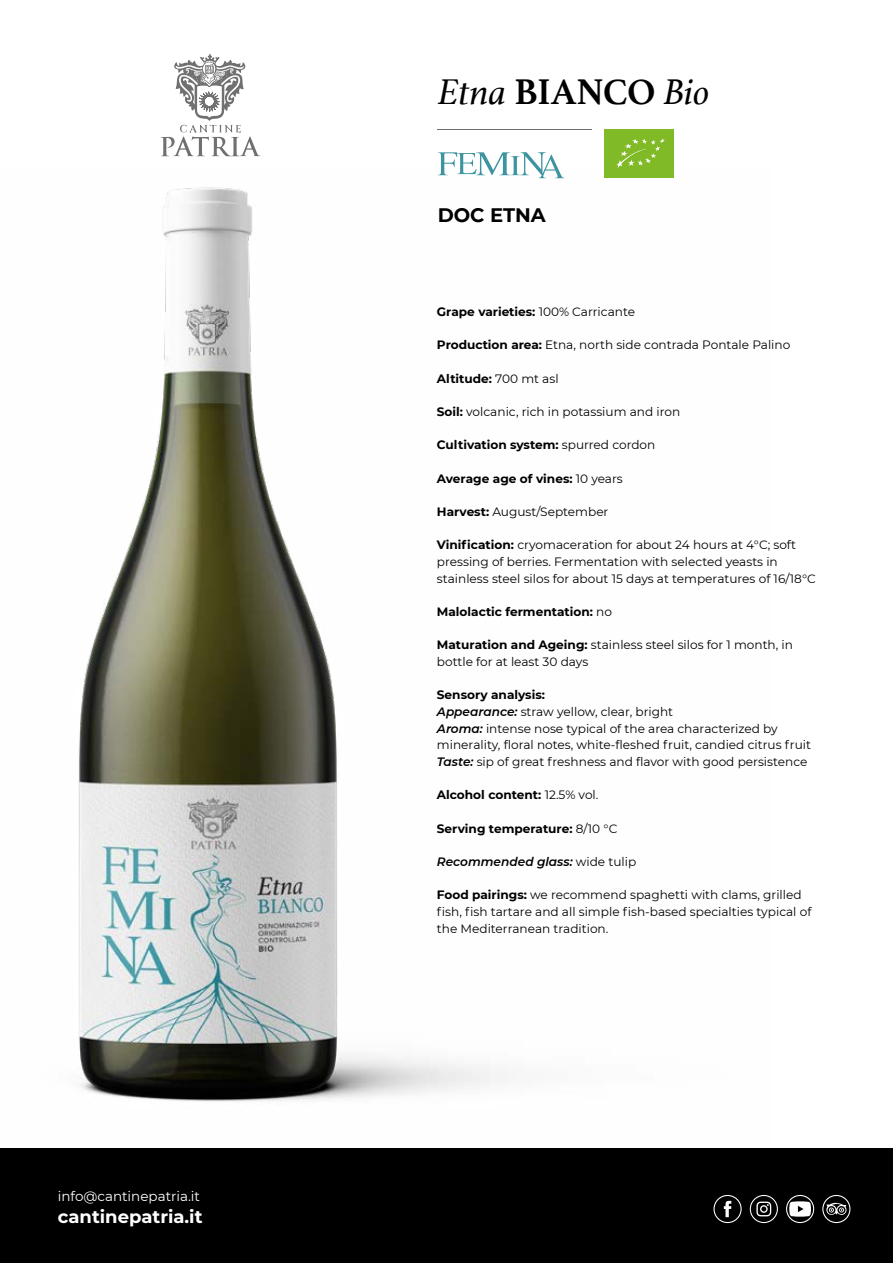
<style>
.page{position:relative;width:893px;height:1263px;background:#fff}
.page>*{position:absolute;margin:0;border:0;box-sizing:border-box;transform-origin:0 0}
.t1{font:italic 37.5px "Athelas";color:#000}
.t2{font:700 19.5px "Montserrat";color:#000}
.t3{font:700 18px "Montserrat";color:#fff}
.t4{font:13.5px "Montserrat";color:#fff}
.t5{font:12.15px/16.6px "Montserrat";color:#000}
.t6{font:700 12.15px "Montserrat";color:#000}
.t7{font:italic 600 12.15px "Montserrat";color:#000}
.s1{font-weight:700;font-style:normal}
.s2{font-weight:400}
.s3{font-weight:700}
.s4{font-weight:600;font-style:italic}
.s5{font-weight:400;font-style:normal}
</style>
<div class="page">
<img style="left:0;top:175px;width:564px;height:1000px">
<hr style="left:438px;top:130px;width:154px;height:1px;background:#706f6f">
<svg style="left:161px;top:54px;width:100px;height:102px"></svg>
<div style="left:1px;top:1148px;width:892px;height:115px;background:#000"></div>
<svg style="left:786px;top:1195px;width:28px;height:28px"></svg>
<svg style="left:713px;top:1195px;width:29px;height:28px"></svg>
<svg style="left:750px;top:1195px;width:28px;height:28px"></svg>
<svg style="left:822px;top:1195px;width:28px;height:28px"></svg>
<svg style="left:438px;top:152px;width:126px;height:26px"></svg>
<div style="left:604px;top:129px;width:70px;height:49px;background:#80ba27"></div>
<svg style="left:617px;top:138px;width:48px;height:30px"></svg>
<p class="t4" style="left:58px;top:1187px;width:144px">info@cantinepatria.it</p>
<h3 class="t3" style="left:58px;top:1203px;width:146px">cantinepatria.it</h3>
<h1 class="t1" style="left:438px;top:63px;width:273px">Etna <span class="s1">BIANCO</span> Bio</h1>
<h2 class="t2" style="left:438px;top:201px;width:110px">DOC ETNA</h2>
<p class="t6" style="left:437px;top:303px;width:200px">Grape varieties: <span class="s2">100% Carricante</span></p>
<p class="t5" style="left:437px;top:336px;width:355px"><span class="s3">Production area:</span> Etna, north side contrada Pontale Palino</p>
<p class="t6" style="left:437px;top:370px;width:123px">Altitude: <span class="s2">700 mt asl</span></p>
<p class="t5" style="left:437px;top:403px;width:245px"><span class="s3">Soil:</span> volcanic, rich in potassium and iron</p>
<p class="t6" style="left:437px;top:436px;width:220px">Cultivation system: <span class="s2">spurred cordon</span></p>
<p class="t6" style="left:437px;top:470px;width:187px">Average age of vines: <span class="s2">10 years</span></p>
<p class="t5" style="left:437px;top:503px;width:173px"><span class="s3">Harvest:</span> August/September</p>
<p class="t5" style="left:437px;top:536px;width:380px"><span class="s3">Vinification:</span> cryomaceration for about 24 hours at 4°C; soft pressing of berries. Fermentation with selected yeasts in stainless steel silos for about 15 days at temperatures of 16/18°C</p>
<p class="t6" style="left:437px;top:603px;width:177px">Malolactic fermentation: <span class="s2">no</span></p>
<p class="t5" style="left:437px;top:636px;width:358px"><span class="s3">Maturation and Ageing:</span> stainless steel silos for 1 month, in bottle for at least 30 days</p>
<p class="t5" style="left:437px;top:686px;width:376px"><span class="s3">Sensory analysis:<br></span><span class="s4">Appearance:</span> straw yellow, clear, bright<br><span class="s4">Aroma:</span> intense nose typical of the area characterized by minerality, floral notes, white-fleshed fruit, candied citrus fruit <span class="s4">Taste:</span> sip of great freshness and flavor with good persistence</p>
<p class="t6" style="left:437px;top:786px;width:163px">Alcohol content: <span class="s2">12.5% vol.</span></p>
<p class="t6" style="left:437px;top:819px;width:182px">Serving temperature: <span class="s2">8/10 °C</span></p>
<p class="t7" style="left:437px;top:853px;width:201px">Recommended glass: <span class="s5">wide tulip</span></p>
<p class="t5" style="left:437px;top:886px;width:376px"><span class="s3">Food pairings:</span> we recommend spaghetti with clams, grilled fish, fish tartare and all simple fish-based specialties typical of the Mediterranean tradition.</p>
</div>
